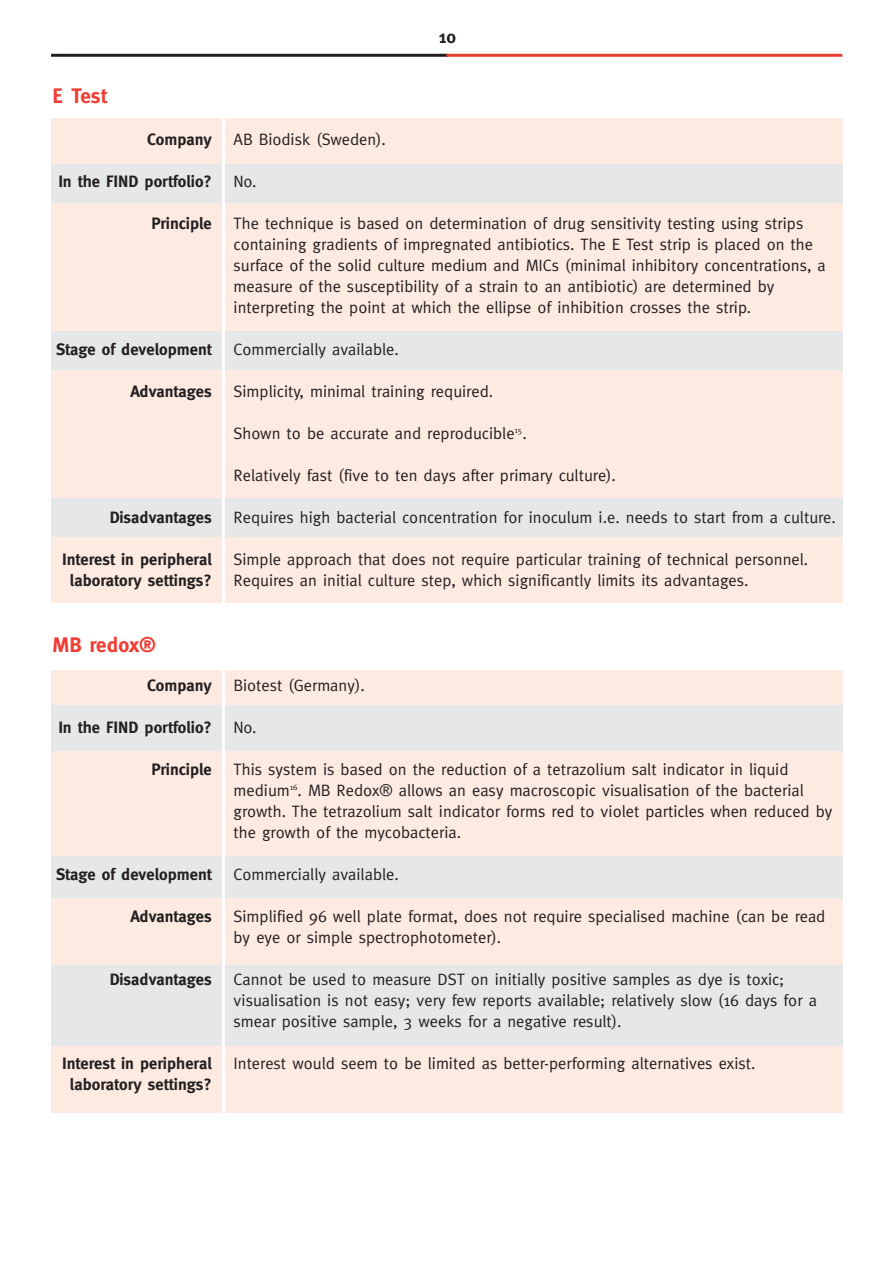
<style>
.page{position:relative;width:893px;height:1263px;background:#fff}
.page>*{position:absolute;margin:0;border:0;box-sizing:border-box;transform-origin:0 0}
.t1{font:700 21px "Meta";color:#ee3e34}
.t2{font:700 18px "Meta";color:#231f20}
.t3{font:16.5px/21px "Meta";color:#231f20}
.t4{font:700 16.5px/21px "Meta";color:#231f20;text-align:center}
</style>
<div class="page">
<div style="left:51px;top:140px;width:791px;height:440px;background:#e6e7e9"></div>
<div style="left:51px;top:682px;width:791px;height:418px;background:#e6e7e9"></div>
<div style="left:51px;top:118px;width:791px;height:46px;background:#fdeae1"></div>
<div style="left:51px;top:203px;width:791px;height:128px;background:#fdeae1"></div>
<div style="left:51px;top:370px;width:791px;height:128px;background:#fdeae1"></div>
<div style="left:51px;top:537px;width:791px;height:66px;background:#fdeae1"></div>
<div style="left:51px;top:670px;width:791px;height:35px;background:#fdeae1"></div>
<div style="left:51px;top:751px;width:791px;height:105px;background:#fdeae1"></div>
<div style="left:51px;top:898px;width:791px;height:67px;background:#fdeae1"></div>
<div style="left:51px;top:1046px;width:791px;height:67px;background:#fdeae1"></div>
<hr style="left:51px;top:54px;width:397px;height:3px;background:#231f20">
<hr style="left:446px;top:54px;width:396px;height:3px;background:#ee3e34">
<hr style="left:222px;top:108px;width:3px;height:1056px;background:#fff">
<p class="t1" style="left:53px;top:87px;width:56px">E Test</p>
<p class="t4" style="left:147px;top:129px;width:66px">Company</p>
<p class="t4" style="left:58px;top:171px;width:155px">In the FIND portfolio?</p>
<p class="t4" style="left:151px;top:213px;width:62px">Principle</p>
<p class="t4" style="left:56px;top:339px;width:157px">Stage of development</p>
<p class="t4" style="left:130px;top:381px;width:83px">Advantages</p>
<p class="t4" style="left:110px;top:507px;width:104px">Disadvantages</p>
<p class="t4" style="left:62px;top:549px;width:151px">Interest in peripheral laboratory settings?</p>
<p class="t1" style="left:53px;top:636px;width:105px">MB redox®</p>
<p class="t4" style="left:147px;top:675px;width:66px">Company</p>
<p class="t4" style="left:58px;top:717px;width:155px">In the FIND portfolio?</p>
<p class="t4" style="left:151px;top:759px;width:62px">Principle</p>
<p class="t4" style="left:56px;top:864px;width:157px">Stage of development</p>
<p class="t4" style="left:130px;top:906px;width:83px">Advantages</p>
<p class="t4" style="left:110px;top:969px;width:104px">Disadvantages</p>
<p class="t4" style="left:62px;top:1053px;width:151px">Interest in peripheral laboratory settings?</p>
<p class="t2" style="left:438px;top:30px;width:19px">10</p>
<p class="t3" style="left:233px;top:130px;width:154px">AB Biodisk (Sweden).</p>
<p class="t3" style="left:233px;top:172px;width:24px">No.</p>
<p class="t3" style="left:233px;top:214px;width:593px">The technique is based on determination of drug sensitivity testing using strips containing gradients of impregnated antibiotics. The E Test strip is placed on the surface of the solid culture medium and MICs (minimal inhibitory concentrations, a measure of the susceptibility of a strain to an antibiotic) are determined by interpreting the point at which the ellipse of inhibition crosses the strip.</p>
<p class="t3" style="left:233px;top:340px;width:167px">Commercially available.</p>
<p class="t3" style="left:233px;top:382px;width:261px">Simplicity, minimal training required.</p>
<p class="t3" style="left:233px;top:424px;width:294px">Shown to be accurate and reproducible<sup>15</sup>.</p>
<p class="t3" style="left:233px;top:466px;width:384px">Relatively fast (five to ten days after primary culture).</p>
<p class="t3" style="left:233px;top:508px;width:604px">Requires high bacterial concentration for inoculum i.e. needs to start from a culture.</p>
<p class="t3" style="left:233px;top:550px;width:576px">Simple approach that does not require particular training of technical personnel.<br>Requires an initial culture step, which significantly limits its advantages.</p>
<p class="t3" style="left:233px;top:676px;width:133px">Biotest (Germany).</p>
<p class="t3" style="left:233px;top:718px;width:24px">No.</p>
<p class="t3" style="left:233px;top:760px;width:600px">This system is based on the reduction of a tetrazolium salt indicator in liquid medium<sup>16</sup>. MB Redox® allows an easy macroscopic visualisation of the bacterial growth. The tetrazolium salt indicator forms red to violet particles when reduced by the growth of the mycobacteria.</p>
<p class="t3" style="left:233px;top:865px;width:167px">Commercially available.</p>
<p class="t3" style="left:233px;top:907px;width:593px">Simplified 96 well plate format, does not require specialised machine (can be read by eye or simple spectrophotometer).</p>
<p class="t3" style="left:233px;top:970px;width:584px">Cannot be used to measure DST on initially positive samples as dye is toxic; visualisation is not easy; very few reports available; relatively slow (16 days for a smear positive sample, 3 weeks for a negative result).</p>
<p class="t3" style="left:233px;top:1054px;width:523px">Interest would seem to be limited as better-performing alternatives exist.</p>
</div>
